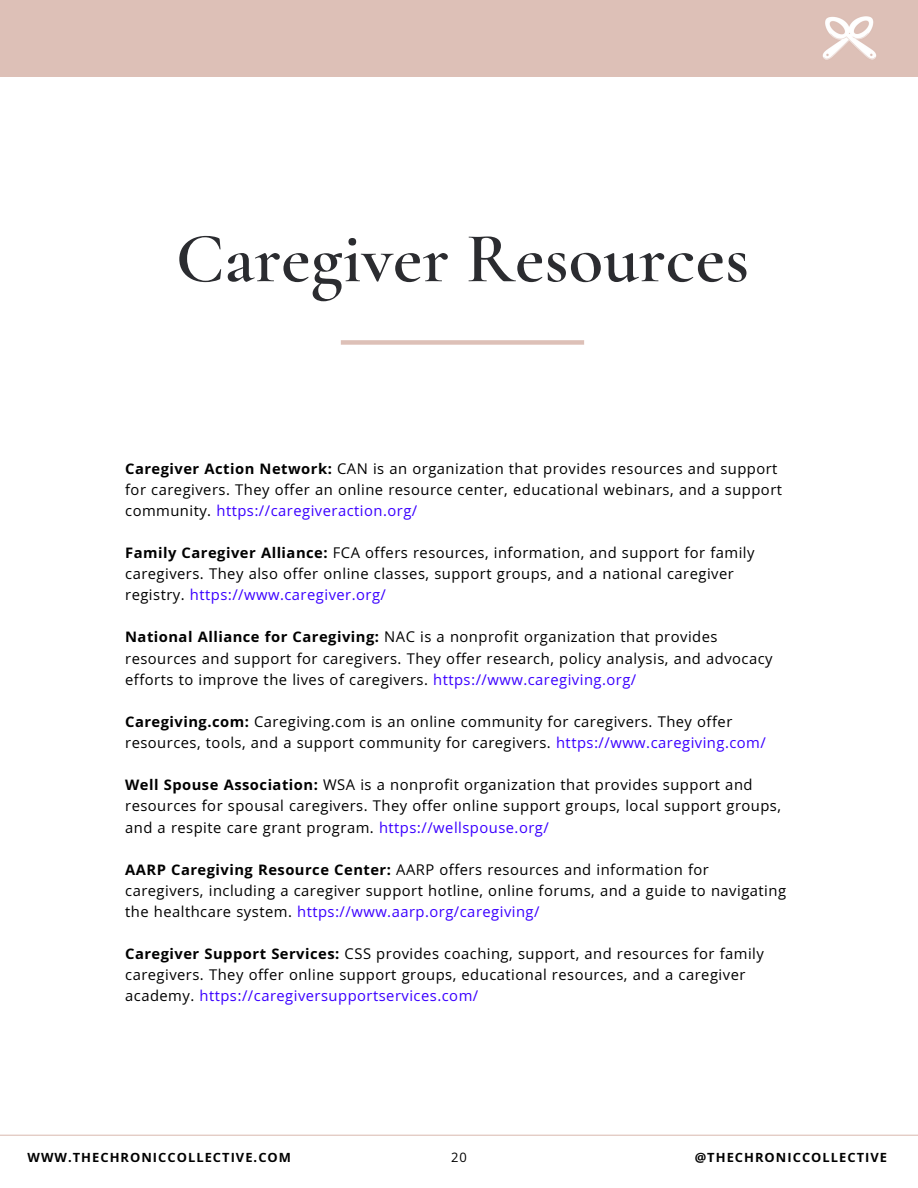
<style>
.page{position:relative;width:918px;height:1188px;background:#fff}
.page>*{position:absolute;margin:0;border:0;box-sizing:border-box;transform-origin:0 0}
.t1{font:600 71.25px "Cormorant Garamond";color:#2b2c30}
.t2{font:15.9px/21.1px "Khula";letter-spacing:.03em;color:#000}
.t3{font:700 13.8px "Khula";letter-spacing:.075em;color:#000}
.t4{font:13.8px "Khula";color:#000}
.s1{font-weight:700}
.s2{color:#3b00ff}
</style>
<div class="page">
<hr style="left:0;top:1135px;width:918px;height:1px;background:#ddc0b7">
<div style="left:0;top:0;width:918px;height:76px;background:#ddc0b7"></div>
<img style="left:822px;top:16px;width:55px;height:44px">
<div style="left:341px;top:340px;width:243px;height:5px;background:#ddc0b7"></div>
<p class="t1" style="left:176px;top:215px;width:575px">Caregiver Resources</p>
<p class="t2" style="left:125px;top:458px;width:658px"><span class="s1">Caregiver Action Network:</span> CAN is an organization that provides resources and support for caregivers. They offer an online resource center, educational webinars, and a support community. <span class="s2">https://caregiveraction.org/</span></p>
<p class="t2" style="left:125px;top:542px;width:631px"><span class="s1">Family Caregiver Alliance:</span> FCA offers resources, information, and support for family caregivers. They also offer online classes, support groups, and a national caregiver registry. <span class="s2">https://www.caregiver.org/</span></p>
<p class="t2" style="left:125px;top:626px;width:649px"><span class="s1">National Alliance for Caregiving:</span> NAC is a nonprofit organization that provides resources and support for caregivers. They offer research, policy analysis, and advocacy efforts to improve the lives of caregivers. <span class="s2">https://www.caregiving.org/</span></p>
<p class="t2" style="left:125px;top:711px;width:642px"><span class="s1">Caregiving.com:</span> Caregiving.com is an online community for caregivers. They offer resources, tools, and a support community for caregivers. <span class="s2">https://www.caregiving.com/</span></p>
<p class="t2" style="left:125px;top:774px;width:657px"><span class="s1">Well Spouse Association:</span> WSA is a nonprofit organization that provides support and resources for spousal caregivers. They offer online support groups, local support groups, and a respite care grant program. <span class="s2">https://wellspouse.org/</span></p>
<p class="t2" style="left:125px;top:859px;width:662px"><span class="s1">AARP Caregiving Resource Center:</span> AARP offers resources and information for caregivers, including a caregiver support hotline, online forums, and a guide to navigating the healthcare system. <span class="s2">https://www.aarp.org/caregiving/</span></p>
<p class="t2" style="left:125px;top:943px;width:640px"><span class="s1">Caregiver Support Services:</span> CSS provides coaching, support, and resources for family caregivers. They offer online support groups, educational resources, and a caregiver academy. <span class="s2">https://caregiversupportservices.com/</span></p>
<p class="t3" style="left:28px;top:1149px;width:265px">WWW.THECHRONICCOLLECTIVE.COM</p>
<p class="t4" style="left:451px;top:1149px;width:17px">20</p>
<p class="t3" style="left:695px;top:1149px;width:194px">@THECHRONICCOLLECTIVE</p>
</div>
